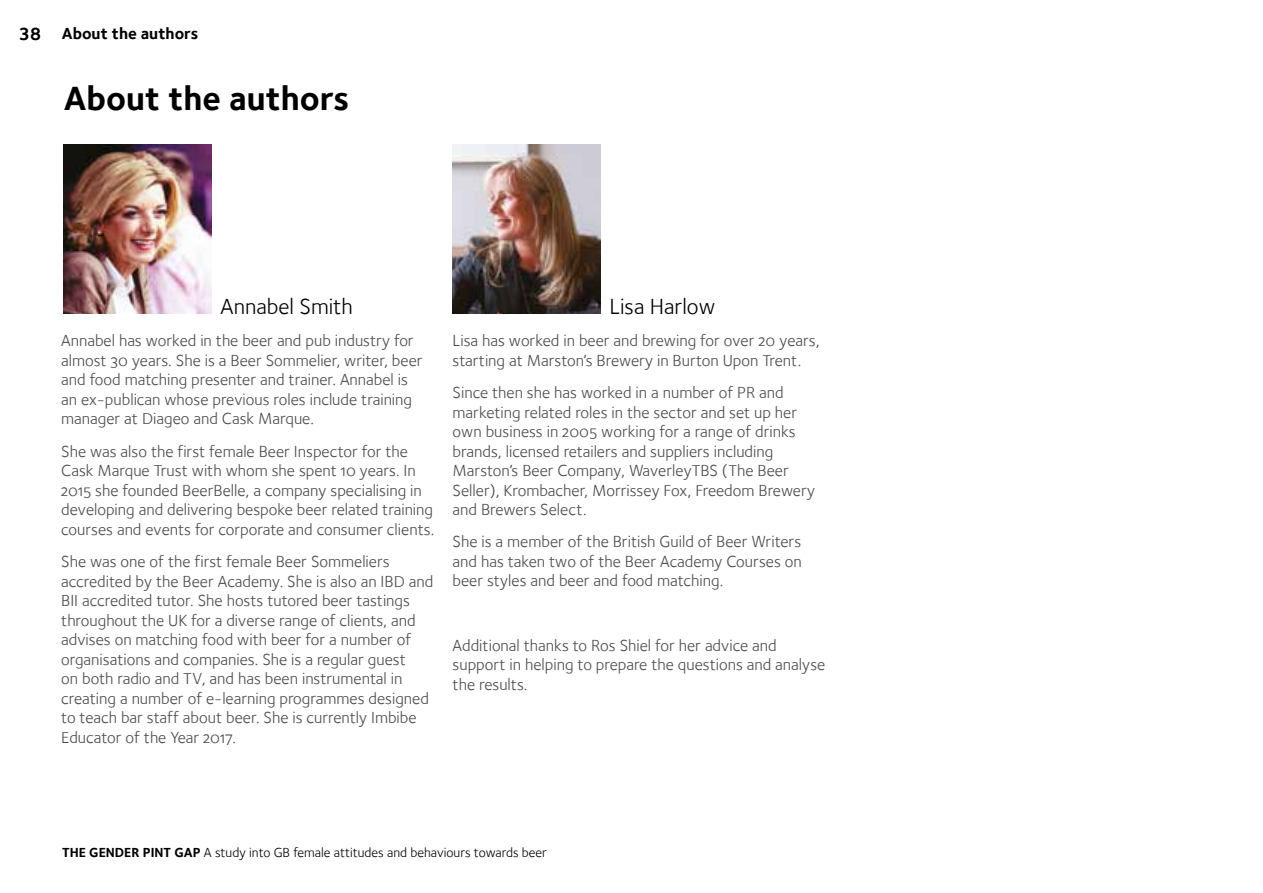
<style>
.page{position:relative;width:1263px;height:893px;background:#fff}
.page>*{position:absolute;margin:0;border:0;box-sizing:border-box;transform-origin:0 0}
.t1{font:700 34.5px "Foundry Sterling";color:#000}
.t2{font:22.5px "Foundry Sterling Book OSF";color:#000}
.t3{font:700 18px "Foundry Sterling";color:#000}
.t4{font:16.5px/19.5px "Foundry Sterling Book OSF";color:#4a4a49}
.t5{font:700 16.5px "Foundry Sterling";color:#000}
.t6{font:13.5px "Foundry Sterling Book OSF";color:#000}
.s1{font-family:"Foundry Sterling";font-weight:700}
</style>
<div class="page">
<img style="left:64px;top:145px;width:147px;height:169px">
<img style="left:453px;top:145px;width:147px;height:169px">
<p class="t3" style="left:18px;top:23px;width:25px">38</p>
<p class="t5" style="left:62px;top:23px;width:138px">About the authors</p>
<h1 class="t1" style="left:64px;top:78px;width:287px">About the authors</h1>
<h2 class="t2" style="left:221px;top:293px;width:134px">Annabel Smith</h2>
<h2 class="t2" style="left:609px;top:293px;width:107px">Lisa Harlow</h2>
<p class="t4" style="left:61px;top:331px;width:363px">Annabel has worked in the beer and pub industry for almost 30 years. She is a Beer Sommelier, writer, beer and food matching presenter and trainer. Annabel is an ex-publican whose previous roles include training manager at Diageo and Cask Marque.</p>
<p class="t4" style="left:61px;top:441px;width:374px">She was also the first female Beer Inspector for the Cask Marque Trust with whom she spent 10 years. In 2015 she founded BeerBelle, a company specialising in developing and delivering bespoke beer related training courses and events for corporate and consumer clients.</p>
<p class="t4" style="left:61px;top:552px;width:374px">She was one of the first female Beer Sommeliers accredited by the Beer Academy. She is also an IBD and BII accredited tutor. She hosts tutored beer tastings throughout the UK for a diverse range of clients, and advises on matching food with beer for a number of organisations and companies. She is a regular guest<br>on both radio and TV, and has been instrumental in creating a number of e-learning programmes designed to teach bar staff about beer. She is currently Imbibe Educator of the Year 2017.</p>
<p class="t4" style="left:453px;top:331px;width:368px">Lisa has worked in beer and brewing for over 20 years, starting at Marston’s Brewery in Burton Upon Trent.</p>
<p class="t4" style="left:453px;top:383px;width:364px">Since then she has worked in a number of PR and marketing related roles in the sector and set up her own business in 2005 working for a range of drinks brands, licensed retailers and suppliers including Marston’s Beer Company, WaverleyTBS (The Beer Seller), Krombacher, Morrissey Fox, Freedom Brewery and Brewers Select.</p>
<p class="t4" style="left:453px;top:532px;width:351px;text-align:justify">She is a member of the British Guild of Beer Writers and has taken two of the Beer Academy Courses on beer styles and beer and food matching.</p>
<p class="t4" style="left:453px;top:636px;width:374px">Additional thanks to Ros Shiel for her advice and support in helping to prepare the questions and analyse the results.</p>
<p class="t6" style="left:62px;top:844px;width:486px"><span class="s1">THE GENDER PINT GAP</span> A study into GB female attitudes and behaviours towards beer</p>
</div>
